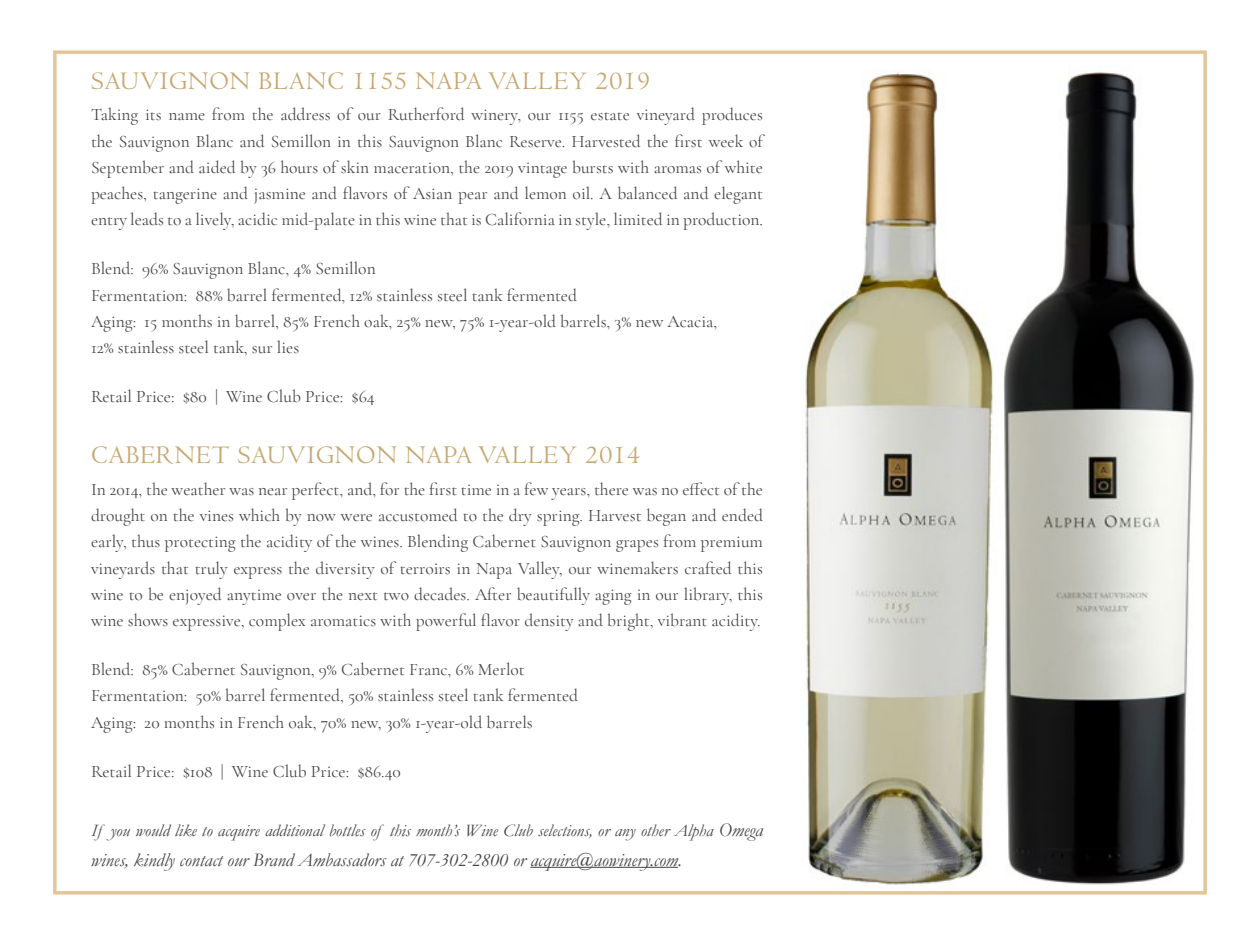
<style>
.page{position:relative;width:1260px;height:945px;background:#fff}
.page>*{position:absolute;margin:0;border:0;box-sizing:border-box;transform-origin:0 0}
.t1{font:26.25px "Centaur";letter-spacing:.04em;color:#c7a770}
.t2{font:italic 19.25px "Garamond";color:#474344}
.t3{font:17.5px/26.2px "Cormorant Garamond";color:#474344;text-align:justify}
.t4{font:italic 17.5px "Garamond";color:#474344;scale:.96 1}
.s1{font-size:19.25px}
</style>
<div class="page">
<img style="left:1004px;top:72px;width:190px;height:813px">
<img style="left:802px;top:72px;width:192px;height:813px">
<div style="left:53px;top:50px;width:1154px;height:845px;border:4px solid #e4c598"></div>
<hr style="left:530px;top:867px;width:148px;height:1px;background:#474344">
<h1 class="t1" style="left:91px;top:66px;width:561px">SAUVIGNON BLANC 1155 NAPA VALLEY 2019</h1>
<p class="t3" style="left:91px;top:102px;width:674px">Taking its name from the address of our Rutherford winery, our 1155 estate vineyard produces the Sauvignon Blanc and Semillon in this Sauvignon Blanc Reserve. Harvested the first week of September and aided by 36 hours of skin maceration, the 2019 vintage bursts with aromas of white peaches, tangerine and jasmine and flavors of Asian pear and lemon oil. A balanced and elegant entry leads to a lively, acidic mid-palate in this wine that is California in style, limited in production.</p>
<p class="t3" style="left:91px;top:256px;width:628px;text-align:left">Blend: 96% Sauvignon Blanc, 4% Semillon<br>Fermentation: 88% barrel fermented, 12% stainless steel tank fermented<br>Aging: 15 months in barrel, 85% French oak, 25% new, 75% 1-year-old barrels, 3% new Acacia, 12% stainless steel tank, sur lies</p>
<p class="t3" style="left:91px;top:383px;width:285px">Retail Price: $80 | Wine Club Price: $64</p>
<h1 class="t1" style="left:91px;top:441px;width:551px">CABERNET SAUVIGNON NAPA VALLEY 2014</h1>
<p class="t3" style="left:91px;top:476px;width:674px">In 2014, the weather was near perfect, and, for the first time in a few years, there was no effect of the drought on the vines which by now were accustomed to the dry spring. Harvest began and ended early, thus protecting the acidity of the wines. Blending Cabernet Sauvignon grapes from premium vineyards that truly express the diversity of terroirs in Napa Valley, our winemakers crafted this wine to be enjoyed anytime over the next two decades. After beautifully aging in our library, this wine shows expressive, complex aromatics with powerful flavor density and bright, vibrant acidity.</p>
<p class="t3" style="left:91px;top:656px;width:489px;text-align:left">Blend: 85% Cabernet Sauvignon, 9% Cabernet Franc, 6% Merlot<br>Fermentation: 50% barrel fermented, 50% stainless steel tank fermented<br>Aging: 20 months in French oak, 70% new, 30% 1-year-old barrels</p>
<p class="t3" style="left:91px;top:758px;width:311px">Retail Price: $108 | Wine Club Price: $86.40</p>
<p class="t4" style="left:91px;top:819px;width:701px">If you would like to acquire additional bottles of this month’s Wine Club selections, or any other Alpha <span class="s1">Omega</span></p>
<p class="t2" style="left:91px;top:847px;width:593px">wines, kindly contact our Brand Ambassadors at 707-302-2800 or acquire@aowinery.com.</p>
</div>
